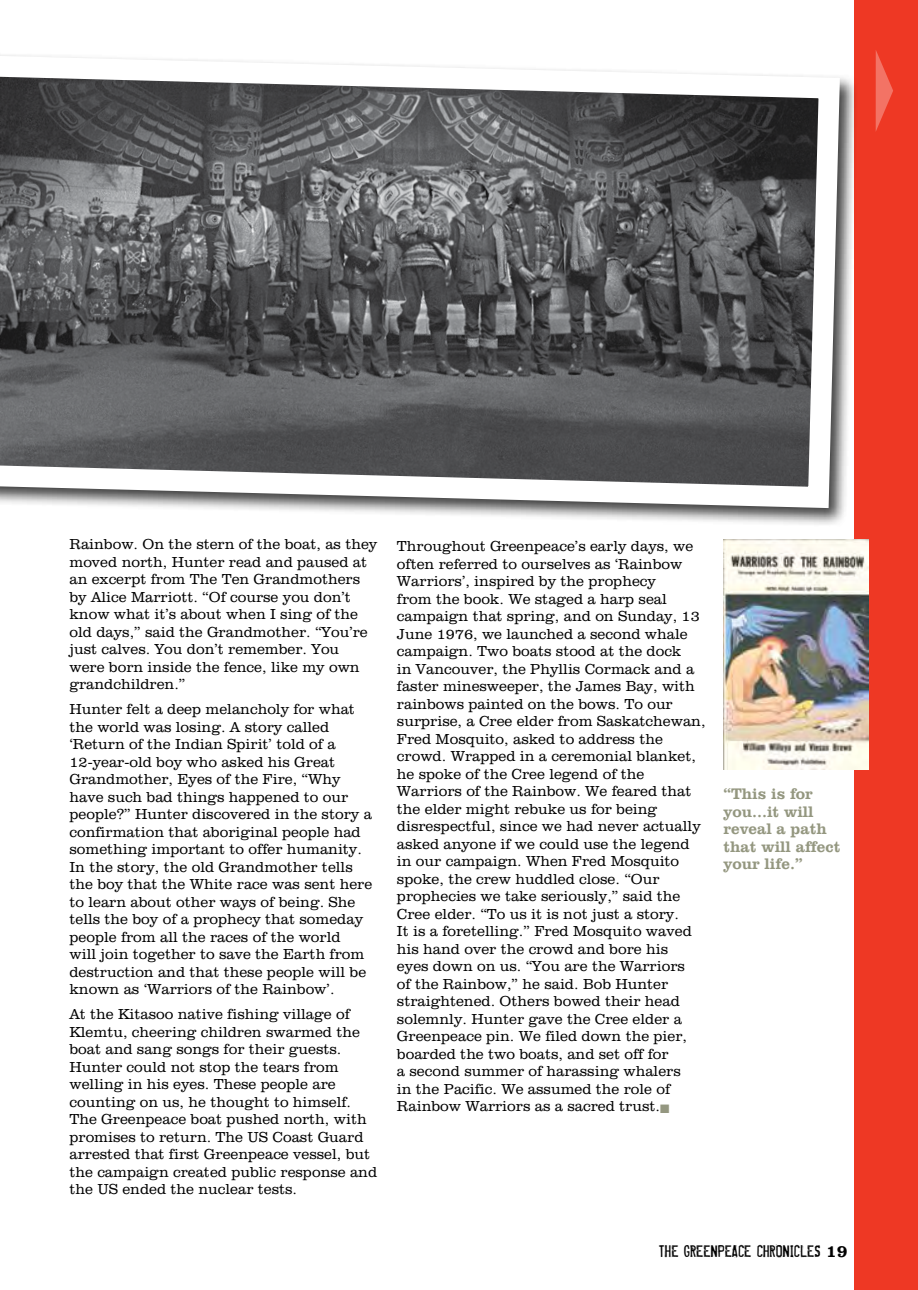
<style>
.page{position:relative;width:918px;height:1290px;background:#fff}
.page>*{position:absolute;margin:0;border:0;box-sizing:border-box;transform-origin:0 0}
.t1{font:17.5px "Misproject";color:#000}
.t2{font:800 15.75px/17.5px "Clarendon BT";color:#949780}
.t3{font:300 14.88px/17.5px "Clarendon BT";color:#000}
.s1{color:#949780}
.s2{font-family:"Clarendon BT";font-weight:800}
</style>
<div class="page">
<div style="left:854px;top:0;width:64px;height:1290px;background:#ee3824"></div>
<img style="left:723px;top:539px;width:145px;height:230px">
<div style="left:0;top:45px;width:858px;height:482px;background:#000;opacity:.75"></div>
<svg style="left:0;top:45px;width:850px;height:474px;background:#727375"></svg>
<svg style="left:875px;top:50px;width:18px;height:81px"></svg>
<p class="t3" style="left:69px;top:535px;width:309px">Rainbow. On the stern of the boat, as they moved north, Hunter read and paused at an excerpt from The Ten Grandmothers by Alice Marriott. “Of course you don’t know what it’s about when I sing of the old days,” said the Grandmother. “You’re just calves. You don’t remember. You were born inside the fence, like my own grandchildren.”</p>
<p class="t3" style="left:69px;top:700px;width:304px">Hunter felt a deep melancholy for what the world was losing. A story called ‘Return of the Indian Spirit’ told of a 12-year-old boy who asked his Great Grandmother, Eyes of the Fire, “Why have such bad things happened to our people?” Hunter discovered in the story a confirmation that aboriginal people had something important to offer humanity.<br>In the story, the old Grandmother tells the boy that the White race was sent here to learn about other ways of being. She tells the boy of a prophecy that someday people from all the races of the world<br>will join together to save the Earth from destruction and that these people will be known as ‘Warriors of the Rainbow’.</p>
<p class="t3" style="left:69px;top:1005px;width:309px">At the Kitasoo native fishing village of Klemtu, cheering children swarmed the boat and sang songs for their guests.<br>Hunter could not stop the tears from welling in his eyes. These people are counting on us, he thought to himself.<br>The Greenpeace boat pushed north, with promises to return. The US Coast Guard arrested that first Greenpeace vessel, but the campaign created public response and the US ended the nuclear tests.</p>
<p class="t3" style="left:397px;top:537px;width:310px">Throughout Greenpeace’s early days, we often referred to ourselves as ‘Rainbow Warriors’, inspired by the prophecy<br>from the book. We staged a harp seal campaign that spring, and on Sunday, 13<br>June 1976, we launched a second whale campaign. Two boats stood at the dock<br>in Vancouver, the Phyllis Cormack and a faster minesweeper, the James Bay, with rainbows painted on the bows. To our surprise, a Cree elder from Saskatchewan, Fred Mosquito, asked to address the crowd. Wrapped in a ceremonial blanket, he spoke of the Cree legend of the Warriors of the Rainbow. We feared that the elder might rebuke us for being disrespectful, since we had never actually asked anyone if we could use the legend in our campaign. When Fred Mosquito spoke, the crew huddled close. “Our prophecies we take seriously,” said the Cree elder. “To us it is not just a story.<br>It is a foretelling.” Fred Mosquito waved his hand over the crowd and bore his<br>eyes down on us. “You are the Warriors<br>of the Rainbow,” he said. Bob Hunter straightened. Others bowed their head solemnly. Hunter gave the Cree elder a Greenpeace pin. We filed down the pier, boarded the two boats, and set off for<br>a second summer of harassing whalers<br>in the Pacific. We assumed the role of Rainbow Warriors as a sacred trust.<span class="s1">■</span></p>
<p class="t2" style="left:723px;top:785px;width:119px">“This is for you...it will reveal a path that will affect your life.”</p>
<p class="t1" style="left:659px;top:1239px;width:191px">THE GREENPEACE CHRONICLES <span class="s2">19</span></p>
</div>
